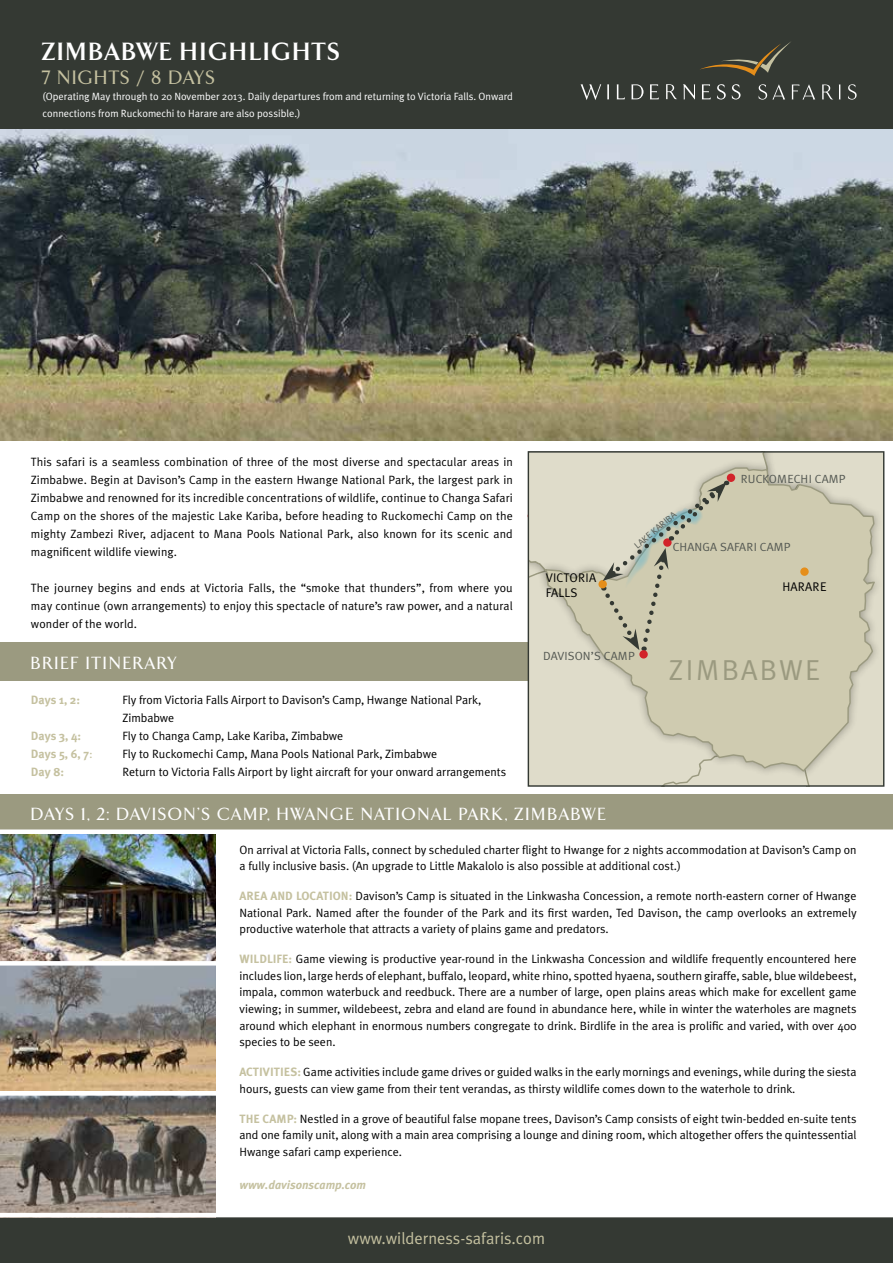
<style>
.page{position:relative;width:893px;height:1263px;background:#fff}
.page>*{position:absolute;margin:0;border:0;box-sizing:border-box;transform-origin:0 0}
.t1{font:28.8px "Meta Plus Normal";color:#9b9a80}
.t2{font:700 25.5px "Arrow";letter-spacing:.075em;color:#fff}
.t3{font:500 19.8px "Arrow";letter-spacing:.075em;color:#c5c1a0}
.t4{font:500 18px "Arrow";letter-spacing:.1em;color:#fff}
.t5{font:16.5px "Meta Plus Normal";color:#c5c1a0}
.t6{font:12.6px "Meta Plus Normal";letter-spacing:.01em;color:#000}
.t7{font:12px/16.5px "Meta Plus Normal";color:#000;text-align:justify}
.t8{font:700 12px "Meta Plus";color:#c5c1a0}
.t9{font:italic 700 12px "Meta Plus";color:#c5c1a0}
.t10{font:11.85px "Meta Plus Normal";letter-spacing:.005em;color:#555953}
.t11{font:10.5px/16.5px "Meta Plus Normal";color:#fff}
.t12{font:9px "Meta Plus Normal";color:#555953}
.s1{font-family:"Meta Plus Normal";font-weight:400}
.s2{font-family:"Meta Plus";font-weight:700;color:#c5c1a0}
</style>
<div class="page">
<img style="left:0;top:128px;width:893px;height:313px">
<div style="left:0;top:0;width:893px;height:128px;background:#343933"></div>
<svg style="left:758px;top:84px;width:99px;height:16px"></svg>
<svg style="left:700px;top:41px;width:91px;height:35px"></svg>
<svg style="left:580px;top:84px;width:160px;height:16px"></svg>
<div style="left:0;top:643px;width:532px;height:38px;background:#9b9a80"></div>
<div style="left:0;top:794px;width:893px;height:38px;background:#9b9a80"></div>
<div style="left:0;top:1216px;width:893px;height:47px;background:#343933"></div>
<img style="left:0;top:1095px;width:216px;height:118px">
<img style="left:0;top:835px;width:216px;height:255px">
<div style="left:0;top:829px;width:893px;height:5px;background:#fff"></div>
<hr style="left:0;top:961px;width:221px;height:4px;background:#fff">
<hr style="left:0;top:1213px;width:893px;height:4px;background:#fff">
<svg style="left:528px;top:452px;width:356px;height:334px;background:#d1cdb7"></svg>
<h2 class="t2" style="left:43px;top:37px;width:299px">ZIMBABWE HIGHLIGHTS</h2>
<h3 class="t3" style="left:43px;top:67px;width:174px">7 NIGHTS / 8 DAYS</h3>
<p class="t11" style="left:43px;top:88px;width:472px">(Operating May through to 20 November 2013. Daily departures from and returning to Victoria Falls. Onward connections from Ruckomechi to Harare are also possible.)</p>
<p class="t7" style="left:31px;top:453px;width:483px;line-height:18px">This safari is a seamless combination of three of the most diverse and spectacular areas in Zimbabwe. Begin at Davison’s Camp in the eastern Hwange National Park, the largest park in Zimbabwe and renowned for its incredible concentrations of wildlife, continue to Changa Safari Camp on the shores of the majestic Lake Kariba, before heading to Ruckomechi Camp on the mighty Zambezi River, adjacent to Mana Pools National Park, also known for its scenic and magnificent wildlife viewing.</p>
<p class="t7" style="left:31px;top:579px;width:483px;line-height:18px">The journey begins and ends at Victoria Falls, the “smoke that thunders”, from where you may continue (own arrangements) to enjoy this spectacle of nature’s raw power, and a natural wonder of the world.</p>
<h3 class="t4" style="left:31px;top:653px;width:147px">BRIEF ITINERARY</h3>
<p class="t8" style="left:31px;top:693px;width:51px">DAYS 1, 2:</p>
<p class="t7" style="left:122px;top:691px;width:360px;line-height:18px">Fly from Victoria Falls Airport to Davison’s Camp, Hwange National Park,<br>Zimbabwe</p>
<p class="t8" style="left:31px;top:729px;width:52px">DAYS 3, 4:</p>
<p class="t7" style="left:122px;top:728px;width:222px">Fly to Changa Camp, Lake Kariba, Zimbabwe</p>
<p class="t8" style="left:31px;top:747px;width:63px">DAYS 5, 6, 7<span class="s1">:</span></p>
<p class="t7" style="left:122px;top:746px;width:316px">Fly to Ruckomechi Camp, Mana Pools National Park, Zimbabwe</p>
<p class="t8" style="left:31px;top:765px;width:35px">DAY 8:</p>
<p class="t7" style="left:122px;top:764px;width:385px">Return to Victoria Falls Airport by light aircraft for your onward arrangements</p>
<p class="t6" style="left:546px;top:570px;width:19px">Victor</p>
<p class="t6" style="left:586px;top:570px;width:11px">ia</p>
<p class="t6" style="left:546px;top:585px;width:13px">Falls</p>
<p class="t10" style="left:741px;top:472px;width:24px">Ruckom</p>
<p class="t10" style="left:787px;top:472px;width:44px">ech i Camp</p>
<p class="t12" style="left:632px;top:542px;width:48px;rotate:-40deg">Lak e Kar iba</p>
<p class="t10" style="left:673px;top:540px;width:16px">Changa</p>
<p class="t10" style="left:720px;top:540px;width:15px">Safar</p>
<p class="t10" style="left:754px;top:540px;width:22px">i Camp</p>
<p class="t6" style="left:782px;top:579px;width:44px">HARARE</p>
<p class="t10" style="left:543px;top:649px;width:33px">Davison</p>
<p class="t10" style="left:591px;top:649px;width:29px">’s Camp</p>
<h1 class="t1" style="left:669px;top:653px;width:48px">Zimbab</h1>
<h1 class="t1" style="left:779px;top:653px;width:42px">we</h1>
<h3 class="t4" style="left:31px;top:805px;width:576px">DAYS 1, 2: DAVISON’S CAMP, HWANGE NATIONAL PARK, ZIMBABWE</h3>
<p class="t7" style="left:240px;top:841px;width:618px">On arrival at Victoria Falls, connect by scheduled charter flight to Hwange for 2 nights accommodation at Davison’s Camp on a fully inclusive basis. (An upgrade to Little Makalolo is also possible at additional cost.)</p>
<p class="t7" style="left:240px;top:888px;width:618px"><span class="s2">AREA AND LOCATION:</span> Davison’s Camp is situated in the Linkwasha Concession, a remote north-eastern corner of Hwange National Park. Named after the founder of the Park and its first warden, Ted Davison, the camp overlooks an extremely productive waterhole that attracts a variety of plains game and predators.</p>
<p class="t7" style="left:240px;top:951px;width:618px"><span class="s2">WILDLIFE:</span> Game viewing is productive year-round in the Linkwasha Concession and wildlife frequently encountered here includes lion, large herds of elephant, buffalo, leopard, white rhino, spotted hyaena, southern giraffe, sable, blue wildebeest, impala, common waterbuck and reedbuck. There are a number of large, open plains areas which make for excellent game viewing; in summer, wildebeest, zebra and eland are found in abundance here, while in winter the waterholes are magnets around which elephant in enormous numbers congregate to drink. Birdlife in the area is prolific and varied, with over 400 species to be seen.</p>
<p class="t7" style="left:240px;top:1063px;width:618px"><span class="s2">ACTIVITIES:</span> Game activities include game drives or guided walks in the early mornings and evenings, while during the siesta hours, guests can view game from their tent verandas, as thirsty wildlife comes down to the waterhole to drink.</p>
<p class="t7" style="left:240px;top:1110px;width:618px"><span class="s2">THE CAMP:</span> Nestled in a grove of beautiful false mopane trees, Davison’s Camp consists of eight twin-bedded en-suite tents and one family unit, along with a main area comprising a lounge and dining room, which altogether offers the quintessential Hwange safari camp experience.</p>
<p class="t9" style="left:240px;top:1177px;width:128px">www.davisonscamp.com</p>
<h3 class="t5" style="left:348px;top:1228px;width:199px">www.wilderness-safaris.com</h3>
</div>
